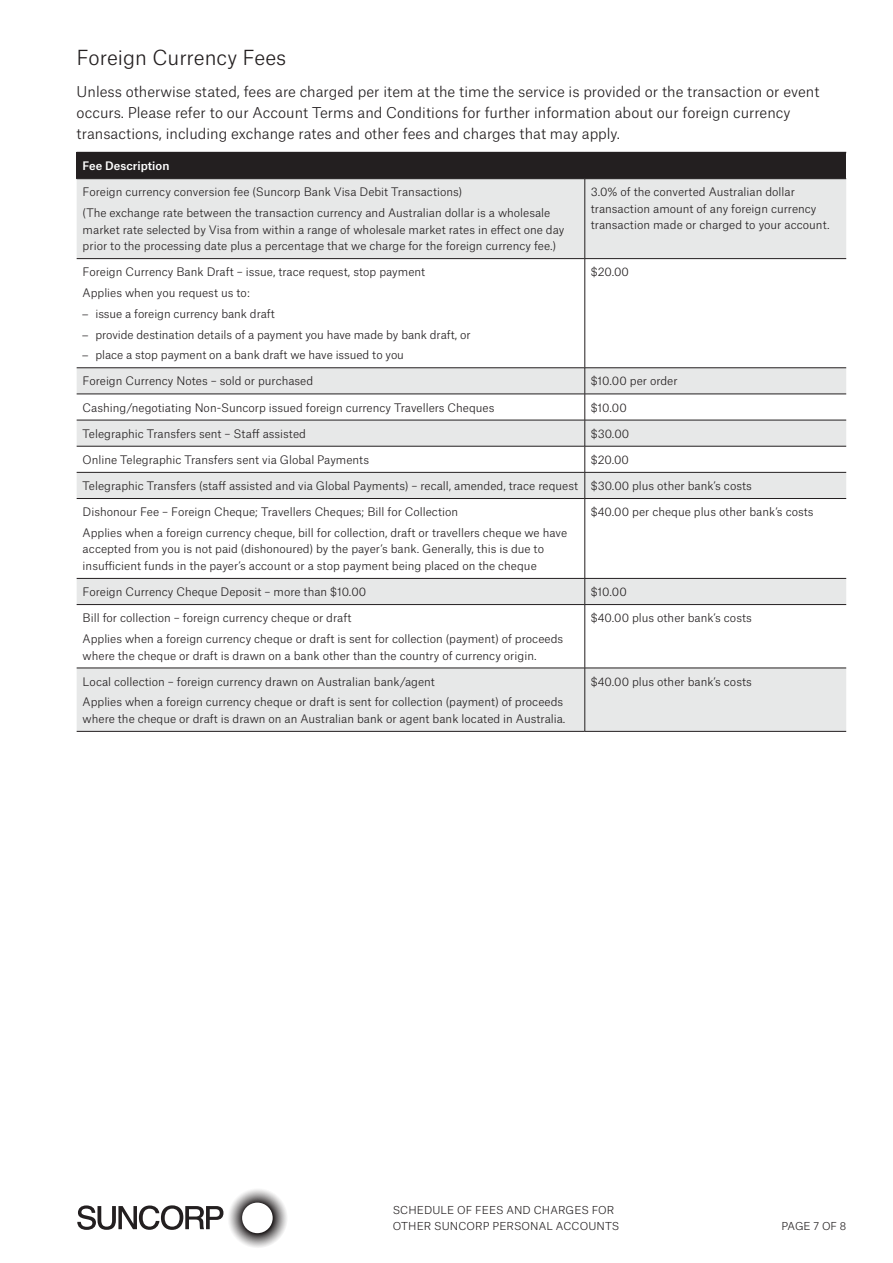
<style>
.page{position:relative;width:893px;height:1263px;background:#fff}
.page>*{position:absolute;margin:0;border:0;box-sizing:border-box;transform-origin:0 0}
.t1{font:300 19.8px "Atlas Grotesk";color:#231f20}
.t2{font:300 14.25px/21.3px "Atlas Grotesk";color:#231f20}
.t3{font:300 11.25px/20.7px "Atlas Grotesk";color:#231f20}
.t4{font:500 11.25px "Atlas Grotesk";color:#fff}
.t5{font:300 10.5px/16.2px "Atlas Grotesk";letter-spacing:.01em;color:#231f20}
.s1{font-family:"Helvetica Neue LT Std"}
</style>
<div class="page">
<svg style="left:77px;top:1189px;width:210px;height:59px"></svg>
<div style="left:77px;top:153px;width:769px;height:26px;background:#231f20"></div>
<svg style="left:77px;top:179px;width:769px;height:552px"></svg>
<hr style="left:77px;top:152px;width:508px;height:1px;background:#231f20">
<hr style="left:585px;top:152px;width:261px;height:1px;background:#231f20">
<hr style="left:585px;top:179px;width:1px;height:79px;background:#231f20">
<hr style="left:585px;top:259px;width:1px;height:109px;background:#231f20">
<svg style="left:585px;top:368px;width:1px;height:130px"></svg>
<hr style="left:585px;top:499px;width:1px;height:79px;background:#231f20">
<svg style="left:585px;top:579px;width:1px;height:25px"></svg>
<hr style="left:585px;top:605px;width:1px;height:63px;background:#231f20">
<hr style="left:585px;top:668px;width:1px;height:63px;background:#231f20">
<hr style="left:77px;top:258px;width:508px;height:1px;background:#231f20">
<hr style="left:585px;top:258px;width:261px;height:1px;background:#231f20">
<hr style="left:77px;top:367px;width:508px;height:1px;background:#231f20">
<hr style="left:585px;top:367px;width:261px;height:1px;background:#231f20">
<hr style="left:77px;top:394px;width:508px;height:1px;background:#231f20">
<hr style="left:585px;top:394px;width:261px;height:1px;background:#231f20">
<hr style="left:77px;top:420px;width:508px;height:1px;background:#231f20">
<hr style="left:585px;top:420px;width:261px;height:1px;background:#231f20">
<hr style="left:77px;top:446px;width:508px;height:1px;background:#231f20">
<hr style="left:585px;top:446px;width:261px;height:1px;background:#231f20">
<hr style="left:77px;top:472px;width:508px;height:1px;background:#231f20">
<hr style="left:585px;top:472px;width:261px;height:1px;background:#231f20">
<hr style="left:77px;top:498px;width:508px;height:1px;background:#231f20">
<hr style="left:585px;top:498px;width:261px;height:1px;background:#231f20">
<hr style="left:77px;top:578px;width:508px;height:1px;background:#231f20">
<hr style="left:585px;top:578px;width:261px;height:1px;background:#231f20">
<hr style="left:77px;top:604px;width:508px;height:1px;background:#231f20">
<hr style="left:585px;top:604px;width:261px;height:1px;background:#231f20">
<hr style="left:77px;top:668px;width:508px;height:1px;background:#231f20">
<hr style="left:585px;top:668px;width:261px;height:1px;background:#231f20">
<hr style="left:77px;top:731px;width:508px;height:1px;background:#231f20">
<hr style="left:585px;top:731px;width:261px;height:1px;background:#231f20">
<h1 class="t1" style="left:77px;top:42px;width:211px">Foreign Currency Fees</h1>
<p class="t2" style="left:77px;top:79px;width:744px">Unless otherwise stated, fees are charged per item at the time the service is provided or the transaction or event occurs. Please refer to our Account Terms and Conditions for further information about our foreign currency transactions, including exchange rates and other fees and charges that may apply.</p>
<p class="t4" style="left:83px;top:157px;width:88px">Fee Description</p>
<p class="t3" style="left:83px;top:181px;width:469px">Foreign currency conversion fee (Suncorp Bank Visa Debit Transactions)<br>(The exchange rate between the transaction currency and Australian dollar is a wholesale</p>
<p class="t3" style="left:83px;top:220px;width:483px;line-height:16.5px">market rate selected by Visa from within a range of wholesale market rates in effect one day prior to the processing date plus a percentage that we charge for the foreign currency fee.)</p>
<p class="t3" style="left:591px;top:183px;width:240px;line-height:16.5px">3.0% of the converted Australian dollar transaction amount of any foreign currency transaction made or charged to your account.</p>
<p class="t3" style="left:83px;top:261px;width:344px">Foreign Currency Bank Draft – issue, trace request, stop payment<br>Applies when you request us to:</p>
<p class="t3" style="left:83px;top:302px;width:194px"><span class="s1">–</span> issue a foreign currency bank draft</p>
<p class="t3" style="left:83px;top:323px;width:390px"><span class="s1">–</span> provide destination details of a payment you have made by bank draft, or</p>
<p class="t3" style="left:83px;top:344px;width:323px"><span class="s1">–</span> place a stop payment on a bank draft we have issued to you</p>
<p class="t3" style="left:591px;top:261px;width:40px">$20.00</p>
<p class="t3" style="left:83px;top:370px;width:232px">Foreign Currency Notes – sold or purchased</p>
<p class="t3" style="left:591px;top:370px;width:88px">$10.00 per order</p>
<p class="t3" style="left:83px;top:396px;width:413px">Cashing/negotiating Non-Suncorp issued foreign currency Travellers Cheques</p>
<p class="t3" style="left:591px;top:396px;width:37px">$10.00</p>
<p class="t3" style="left:83px;top:422px;width:225px">Telegraphic Transfers sent – Staff assisted</p>
<p class="t3" style="left:591px;top:422px;width:40px">$30.00</p>
<p class="t3" style="left:83px;top:448px;width:288px">Online Telegraphic Transfers sent via Global Payments</p>
<p class="t3" style="left:591px;top:448px;width:40px">$20.00</p>
<p class="t3" style="left:83px;top:474px;width:671px">Telegraphic Transfers (staff assisted and via Global Payments) – recall, amended, trace request $30.00 plus other bank’s costs</p>
<p class="t3" style="left:83px;top:500px;width:486px">Dishonour Fee – Foreign Cheque; Travellers Cheques; Bill for Collection<br>Applies when a foreign currency cheque, bill for collection, draft or travellers cheque we have</p>
<p class="t3" style="left:83px;top:540px;width:463px;line-height:16.5px">accepted from you is not paid (dishonoured) by the payer’s bank. Generally, this is due to insufficient funds in the payer’s account or a stop payment being placed on the cheque</p>
<p class="t3" style="left:591px;top:500px;width:224px">$40.00 per cheque plus other bank’s costs</p>
<p class="t3" style="left:83px;top:580px;width:285px">Foreign Currency Cheque Deposit – more than $10.00</p>
<p class="t3" style="left:591px;top:580px;width:37px">$10.00</p>
<p class="t3" style="left:83px;top:606px;width:482px">Bill for collection – foreign currency cheque or draft<br>Applies when a foreign currency cheque or draft is sent for collection (payment) of proceeds</p>
<p class="t3" style="left:83px;top:644px;width:455px">where the cheque or draft is drawn on a bank other than the country of currency origin.</p>
<p class="t3" style="left:591px;top:606px;width:163px">$40.00 plus other bank’s costs</p>
<p class="t3" style="left:83px;top:670px;width:482px">Local collection – foreign currency drawn on Australian bank/agent<br>Applies when a foreign currency cheque or draft is sent for collection (payment) of proceeds</p>
<p class="t3" style="left:83px;top:707px;width:484px">where the cheque or draft is drawn on an Australian bank or agent bank located in Australia.</p>
<p class="t3" style="left:591px;top:670px;width:163px">$40.00 plus other bank’s costs</p>
<p class="t5" style="left:393px;top:1200px;width:228px">SCHEDULE OF FEES AND CHARGES FOR<br>OTHER SUNCORP PERSONAL ACCOUNTS</p>
<p class="t5" style="left:781px;top:1216px;width:66px">PAGE 7 OF 8</p>
</div>
